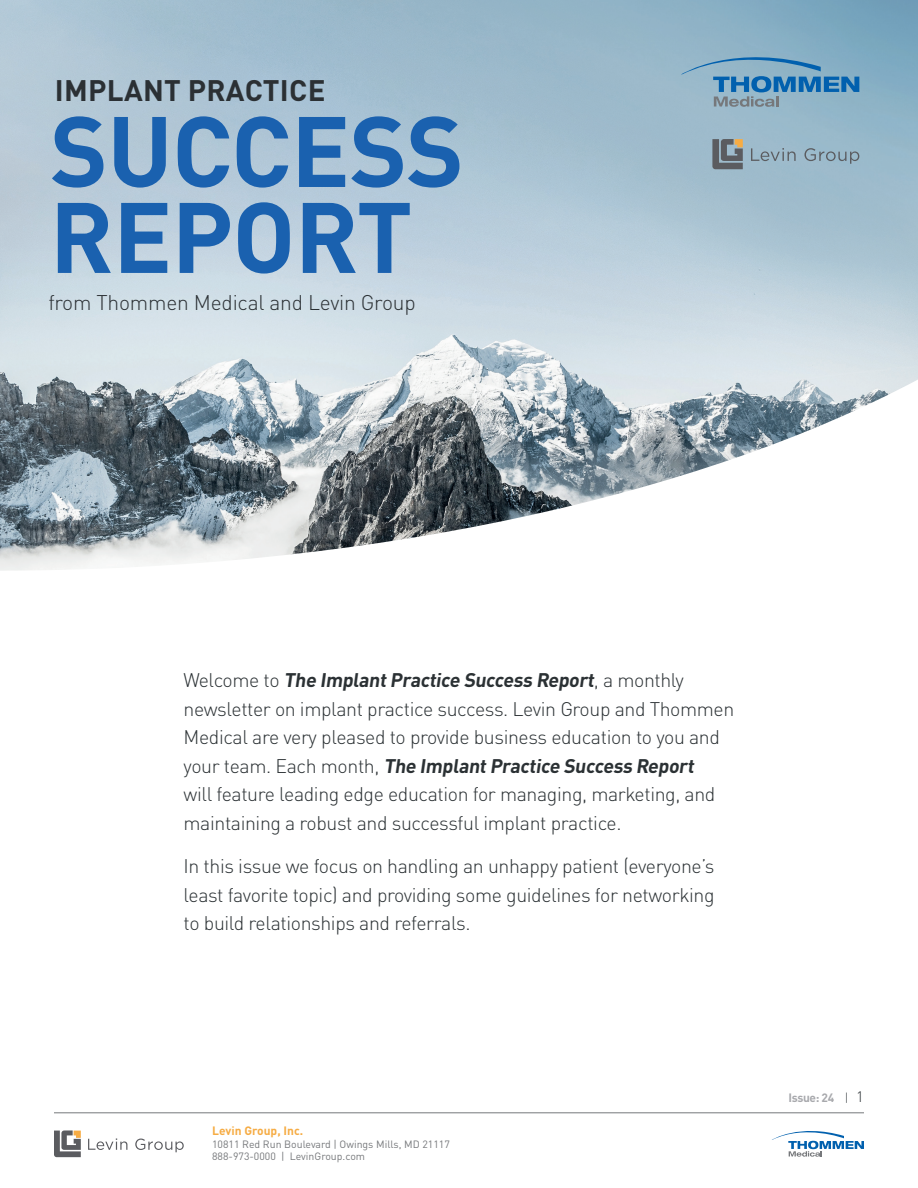
<style>
.page{position:relative;width:918px;height:1188px;background:#fff}
.page>*{position:absolute;margin:0;border:0;box-sizing:border-box;transform-origin:0 0}
.t1{font:700 98.4px/85.9px "DIN Pro";letter-spacing:-.01em;color:#1a61af}
.t2{font:700 29.4px "DIN Pro";letter-spacing:.01em;color:#2b3034}
.t3{font:300 21px "DIN Pro";letter-spacing:-.01em;color:#2b3034}
.t4{font:300 19.5px/28.5px "DIN Pro";letter-spacing:-.02em;color:#2b3134}
.t5{font:700 12px "DIN Pro";color:#f6ac44}
.t6{font:700 12px "DIN Pro";letter-spacing:-.03em;color:#a8a9ad}
.t7{font:10.5px/12.6px "DIN Pro";color:#76787b}
.s1{font-weight:700}
.s2{font-weight:300;color:#2b3134}
.s3{font-weight:300;font-size:15px;color:#2b3134}
</style>
<div class="page">
<img style="left:0;top:0;width:918px;height:571px">
<svg style="left:681px;top:57px;width:178px;height:50px;background:#75a2bf"></svg>
<svg style="left:88px;top:1139px;width:39px;height:11px"></svg>
<svg style="left:135px;top:1139px;width:49px;height:13px"></svg>
<svg style="left:54px;top:1130px;width:27px;height:27px"></svg>
<hr style="left:54px;top:1113px;width:810px;height:1px;background:#76787b">
<svg style="left:772px;top:1131px;width:92px;height:26px"></svg>
<svg style="left:751px;top:148px;width:45px;height:13px"></svg>
<svg style="left:804px;top:148px;width:55px;height:16px"></svg>
<svg style="left:712px;top:139px;width:31px;height:30px"></svg>
<h2 class="t2" style="left:55px;top:66px;width:272px">IMPLANT PRACTICE</h2>
<h1 class="t1" style="left:50px;top:97px;width:416px">SUCCESS<br>REPORT</h1>
<p class="t3" style="left:48px;top:287px;width:369px">from Thommen Medical and Levin Group</p>
<p class="t4" style="left:184px;top:664px;width:552px">We l c o m e t o <span class="s1">The ImplantPractice Success Report</span>, a m o n t h ly newsletter on implant practice success. Levin Group and Thommen Medical are very pleased to provide business education to you and<br>y o u r t e a m . E a c h m o n t h , <span class="s1">The ImplantPractice Success Report<br></span>will feature leading edge education for managing, marketing, and maintaining a robust and successful implant practice.</p>
<p class="t4" style="left:184px;top:850px;width:533px;text-align:justify">In this issue we focus on handling an unhappy patient (everyone’s least favorite topic) and providing some guidelines for networking to build relationships and referrals.</p>
<p class="t5" style="left:212px;top:1121px;width:93px">Levin Group, Inc.</p>
<p class="t7" style="left:212px;top:1137px;width:239px">10811 Red Run Boulevard | Owings Mills, MD 21117<br>888-973-0000 | LevinGroup.com</p>
<p class="t6" style="left:789px;top:1088px;width:77px">Issue: 24 <span class="s2">|</span> <span class="s3">1</span></p>
</div>
